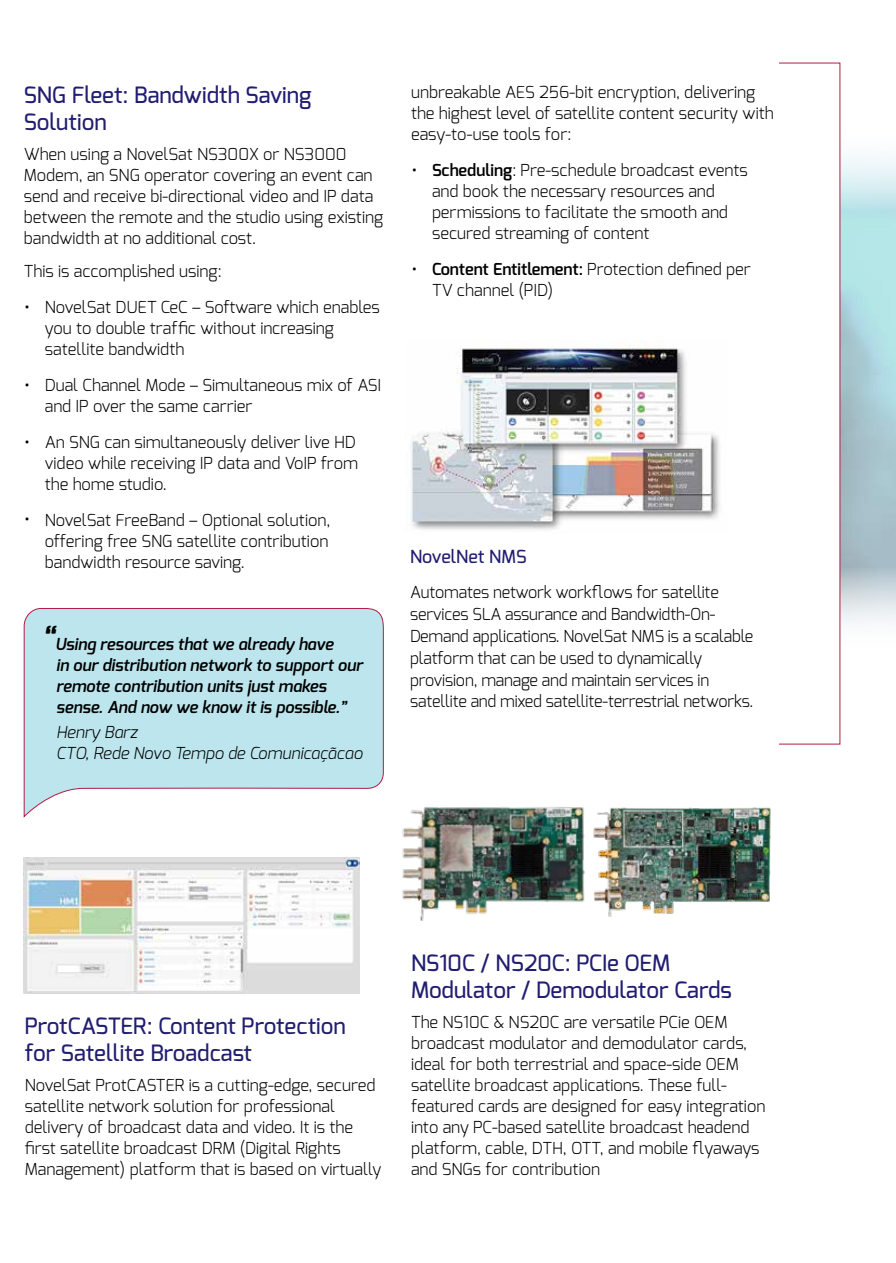
<style>
.page{position:relative;width:896px;height:1263px;background:#fff}
.page>*{position:absolute;margin:0;border:0;box-sizing:border-box;transform-origin:0 0}
.t1{font:500 22.5px/27px "Exo";color:#211d70}
.t2{font:500 18px "Exo";color:#211d70}
.t3{font:300 16.5px/21px "Exo";color:#000}
.t4{font:italic 600 16.5px/21px "Exo";color:#000}
.t5{font:italic 300 16.5px/21px "Exo";color:#000}
.s1{font-size:21px}
.s2{font-size:33px}
.s3{font-weight:600}
</style>
<div class="page">
<img style="left:840px;top:126px;width:56px;height:525px">
<svg style="left:23px;top:608px;width:361px;height:209px;background:#c4e5ec"></svg>
<img style="left:410px;top:340px;width:310px;height:190px">
<img style="left:24px;top:858px;width:335px;height:135px">
<img style="left:593px;top:807px;width:178px;height:109px">
<img style="left:402px;top:806px;width:183px;height:115px">
<h1 class="t1" style="left:24px;top:81px;width:289px">SNG Fleet: Bandwidth Saving<br>Solution</h1>
<p class="t3" style="left:24px;top:143px;width:361px">When using a NovelSat NS300X or NS3000<br>Modem, an SNG operator covering an event can send and receive bi-directional video and IP data between the remote and the studio using existing bandwidth at no additional cost.</p>
<p class="t3" style="left:24px;top:261px;width:199px">This is accomplished using:</p>
<p class="t3" style="left:45px;top:297px;width:336px;text-indent:-21px"><span class="s1">•</span> NovelSat DUET CeC – Software which enables you to double traffic without increasing satellite bandwidth</p>
<p class="t3" style="left:45px;top:375px;width:337px;text-indent:-21px"><span class="s1">•</span> Dual Channel Mode – Simultaneous mix of ASI and IP over the same carrier</p>
<p class="t3" style="left:45px;top:431px;width:315px;text-indent:-21px"><span class="s1">•</span> An SNG can simultaneously deliver live HD video while receiving IP data and VoIP from the home studio.</p>
<p class="t3" style="left:45px;top:509px;width:287px;text-align:justify;text-indent:-21px"><span class="s1">•</span> NovelSat FreeBand – Optional solution, offering free SNG satellite contribution bandwidth resource saving.</p>
<p class="t4" style="left:56px;top:633px;width:308px;text-indent:-15px"><span class="s2">“</span>Using resources that we already have<br>in our distribution network to support our remote contribution units just makes sense. And now we know it is possible.”</p>
<p class="t5" style="left:56px;top:721px;width:308px">Henry Barz<br>CTO, Rede Novo Tempo de Comunicaçãcao</p>
<p class="t3" style="left:411px;top:82px;width:364px">unbreakable AES 256-bit encryption, delivering the highest level of satellite content security with easy-to-use tools for:</p>
<p class="t3" style="left:432px;top:160px;width:317px;text-indent:-21px"><span class="s1">•</span> <span class="s3">Scheduling</span>: Pre-schedule broadcast events and book the necessary resources and permissions to facilitate the smooth and secured streaming of content</p>
<p class="t3" style="left:432px;top:258px;width:320px;text-indent:-21px"><span class="s1">•</span> <span class="s3">Content Entitlement:</span> Protection defined per<br>TV channel (PID)</p>
<p class="t2" style="left:410px;top:545px;width:118px">NovelNet NMS</p>
<p class="t3" style="left:410px;top:581px;width:345px;line-height:21.9px">Automates network workflows for satellite services SLA assurance and Bandwidth-On-Demand applications. NovelSat NMS is a scalable platform that can be used to dynamically provision, manage and maintain services in satellite and mixed satellite-terrestrial networks.</p>
<h1 class="t1" style="left:25px;top:1012px;width:322px">ProtCASTER: Content Protection for Satellite Broadcast</h1>
<p class="t3" style="left:25px;top:1074px;width:358px">NovelSat ProtCASTER is a cutting-edge, secured satellite network solution for professional delivery of broadcast data and video. It is the first satellite broadcast DRM (Digital Rights Management) platform that is based on virtually</p>
<h1 class="t1" style="left:411px;top:949px;width:322px">NS10C / NS20C: PCIe OEM<br>Modulator / Demodulator Cards</h1>
<p class="t3" style="left:411px;top:1011px;width:356px">The NS10C &amp; NS20C are versatile PCie OEM broadcast modulator and demodulator cards, ideal for both terrestrial and space-side OEM satellite broadcast applications. These full&shy;featured cards are designed for easy integration into any PC-based satellite broadcast headend platform, cable, DTH, OTT, and mobile flyaways and SNGs for contribution</p>
</div>
